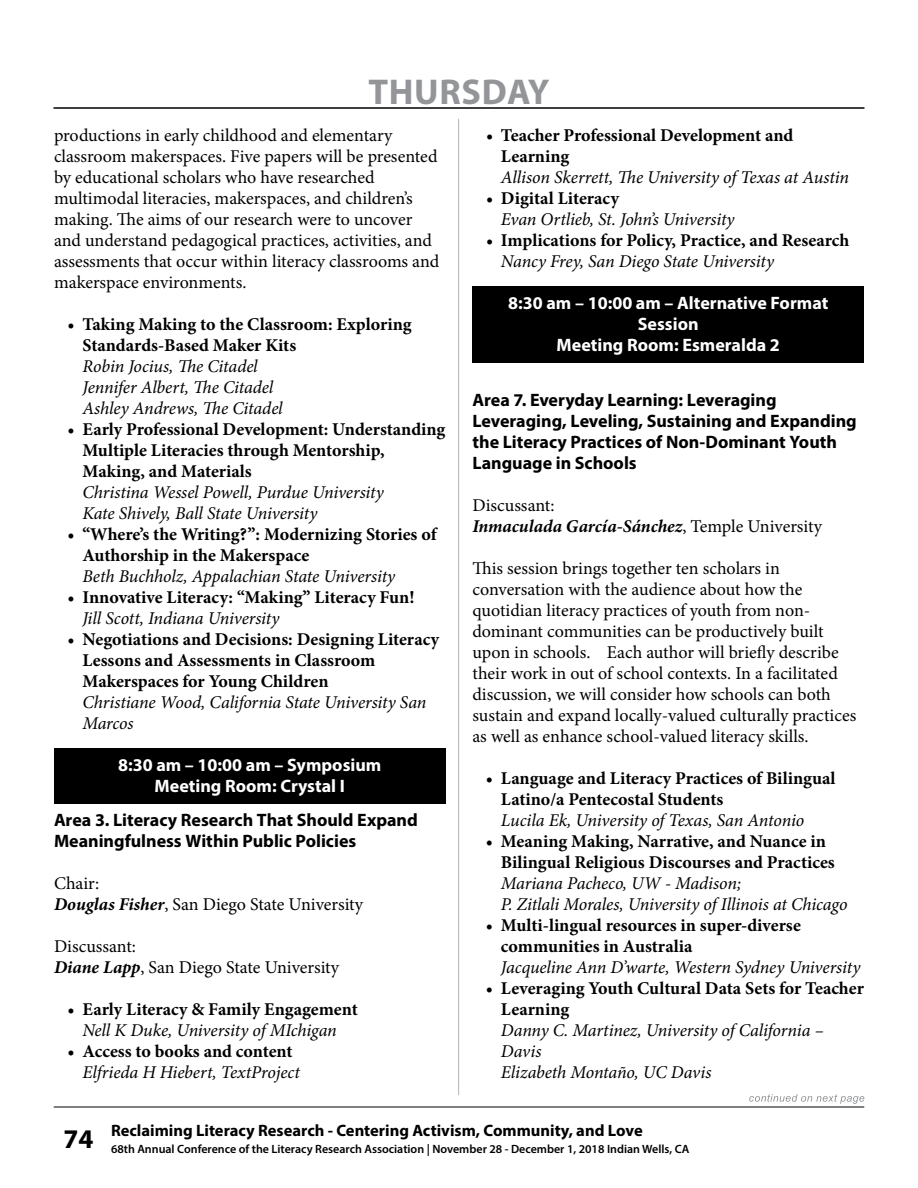
<style>
.page{position:relative;width:918px;height:1188px;background:#fff}
.page>*{position:absolute;margin:0;border:0;box-sizing:border-box;transform-origin:0 0}
.t1{font:700 36px "Myriad Pro";letter-spacing:.02em;color:#939598}
.t2{font:700 27px "Myriad Pro";color:#000}
.t3{font:18px/21px "Minion Pro";color:#000}
.t4{font:700 18px/21px "Minion Pro";color:#000}
.t5{font:italic 18px/21px "Minion Pro";letter-spacing:-.01em;color:#000}
.t6{font:700 18px/21px "Myriad Pro";color:#000}
.t7{font:700 18px/21px "Myriad Pro";color:#fff;text-align:center}
.t8{font:700 16.5px "Myriad Pro";color:#000}
.t9{font:600 12px "Myriad Pro";color:#000}
.s1{font-weight:700;font-style:italic}
</style>
<div class="page">
<hr style="left:54px;top:1107px;width:810px;height:1px;background:#000">
<hr style="left:54px;top:107px;width:810px;height:2px;background:#000">
<svg style="left:749px;top:1094px;width:115px;height:10px"></svg>
<hr style="left:458px;top:119px;width:1px;height:976px;background:#b1b4b6">
<div style="left:54px;top:748px;width:392px;height:34px;background:#000"></div>
<div style="left:54px;top:769px;width:392px;height:34px;background:#000"></div>
<div style="left:472px;top:286px;width:392px;height:55px;background:#000"></div>
<div style="left:472px;top:328px;width:392px;height:34px;background:#000"></div>
<h1 class="t1" style="left:368px;top:69px;width:183px">THURSDAY</h1>
<p class="t3" style="left:54px;top:124px;width:387px">productions in early childhood and elementary classroom makerspaces. Five papers will be presented by educational scholars who have researched multimodal literacies, makerspaces, and children’s making. The aims of our research were to uncover and understand pedagogical practices, activities, and assessments that occur within literacy classrooms and makerspace environments.</p>
<p class="t4" style="left:82px;top:313px;width:331px;text-indent:-15px">• Taking Making to the Classroom: Exploring<br>Standards-Based Maker Kits</p>
<p class="t5" style="left:82px;top:355px;width:202px">Robin Jocius, The Citadel<br>Jennifer Albert, The Citadel<br>Ashley Andrews, The Citadel</p>
<p class="t4" style="left:82px;top:418px;width:364px;text-indent:-15px">• Early Professional Development: Understanding<br>Multiple Literacies through Mentorship,<br>Making, and Materials</p>
<p class="t5" style="left:82px;top:481px;width:303px">Christina Wessel Powell, Purdue University<br>Kate Shively, Ball State University</p>
<p class="t4" style="left:82px;top:523px;width:356px;text-indent:-15px">• “Where’s the Writing?”: Modernizing Stories of<br>Authorship in the Makerspace</p>
<p class="t5" style="left:82px;top:565px;width:314px">Beth Buchholz, Appalachian State University</p>
<p class="t4" style="left:68px;top:586px;width:349px">• Innovative Literacy: “Making” Literacy Fun!</p>
<p class="t5" style="left:82px;top:607px;width:198px">Jill Scott, Indiana University</p>
<p class="t4" style="left:82px;top:628px;width:358px;text-indent:-15px">• Negotiations and Decisions: Designing Literacy<br>Lessons and Assessments in Classroom<br>Makerspaces for Young Children</p>
<p class="t5" style="left:82px;top:691px;width:346px">Christiane Wood, California State University San<br>Marcos</p>
<p class="t7" style="left:118px;top:754px;width:265px">8:30 am – 10:00 am – Symposium<br>Meeting Room: Crystal I</p>
<p class="t6" style="left:54px;top:809px;width:365px">Area 3. Literacy Research That Should Expand<br>Meaningfulness Within Public Policies</p>
<p class="t3" style="left:54px;top:873px;width:311px">Chair:<br><span class="s1">Douglas Fisher</span>, San Diego State University</p>
<p class="t3" style="left:54px;top:936px;width:287px">Discussant:<br><span class="s1">Diane Lapp</span>, San Diego State University</p>
<p class="t4" style="left:68px;top:999px;width:292px">• Early Literacy &amp; Family Engagement</p>
<p class="t5" style="left:82px;top:1020px;width:256px">Nell K Duke, University of MIchigan</p>
<p class="t4" style="left:68px;top:1041px;width:227px">• Access to books and content</p>
<p class="t5" style="left:82px;top:1062px;width:219px">Elfrieda H Hiebert, TextProject</p>
<p class="t4" style="left:501px;top:124px;width:294px;text-indent:-15px">• Teacher Professional Development and<br>Learning</p>
<p class="t5" style="left:501px;top:166px;width:349px">Allison Skerrett, The University of Texas at Austin</p>
<p class="t4" style="left:486px;top:187px;width:135px">• Digital Literacy</p>
<p class="t5" style="left:501px;top:208px;width:235px">Evan Ortlieb, St. John’s University</p>
<p class="t4" style="left:486px;top:229px;width:365px">• Implications for Policy, Practice, and Research</p>
<p class="t5" style="left:501px;top:250px;width:274px">Nancy Frey, San Diego State University</p>
<p class="t7" style="left:508px;top:291px;width:322px">8:30 am – 10:00 am – Alternative Format<br>Session<br>Meeting Room: Esmeralda 2</p>
<p class="t6" style="left:472px;top:389px;width:386px">Area 7. Everyday Learning: Leveraging Leveraging, Leveling, Sustaining and Expanding the Literacy Practices of Non-Dominant Youth Language in Schools</p>
<p class="t3" style="left:472px;top:495px;width:351px">Discussant:<br><span class="s1">Inmaculada García-Sánchez</span>, Temple University</p>
<p class="t3" style="left:472px;top:558px;width:385px">This session brings together ten scholars in conversation with the audience about how the quotidian literacy practices of youth from non&shy;dominant communities can be productively built upon in schools. Each author will briefly describe their work in out of school contexts. In a facilitated discussion, we will consider how schools can both sustain and expand locally-valued culturally practices as well as enhance school-valued literacy skills.</p>
<p class="t4" style="left:501px;top:768px;width:336px;text-indent:-15px">• Language and Literacy Practices of Bilingual<br>Latino/a Pentecostal Students</p>
<p class="t5" style="left:501px;top:810px;width:305px">Lucila Ek, University of Texas, San Antonio</p>
<p class="t4" style="left:501px;top:831px;width:335px;text-indent:-15px">• Meaning Making, Narrative, and Nuance in<br>Bilingual Religious Discourses and Practices</p>
<p class="t5" style="left:501px;top:873px;width:348px">Mariana Pacheco, UW - Madison;<br>P. Zitlali Morales, University of Illinois at Chicago</p>
<p class="t4" style="left:501px;top:915px;width:301px;text-indent:-15px">• Multi-lingual resources in super-diverse communities in Australia</p>
<p class="t5" style="left:501px;top:957px;width:361px">Jacqueline Ann D’warte, Western Sydney University</p>
<p class="t4" style="left:501px;top:978px;width:364px;text-indent:-15px">• Leveraging Youth Cultural Data Sets for Teacher<br>Learning</p>
<p class="t5" style="left:501px;top:1020px;width:324px">Danny C. Martinez, University of California –<br>Davis<br>Elizabeth Montaño, UC Davis</p>
<h2 class="t2" style="left:63px;top:1121px;width:31px">74</h2>
<p class="t8" style="left:111px;top:1120px;width:533px">Reclaiming Literacy Research - Centering Activism, Community, and Love</p>
<p class="t9" style="left:111px;top:1141px;width:580px">68th Annual Conference of the Literacy Research Association | November 28 - December 1, 2018 Indian Wells, CA</p>
</div>
